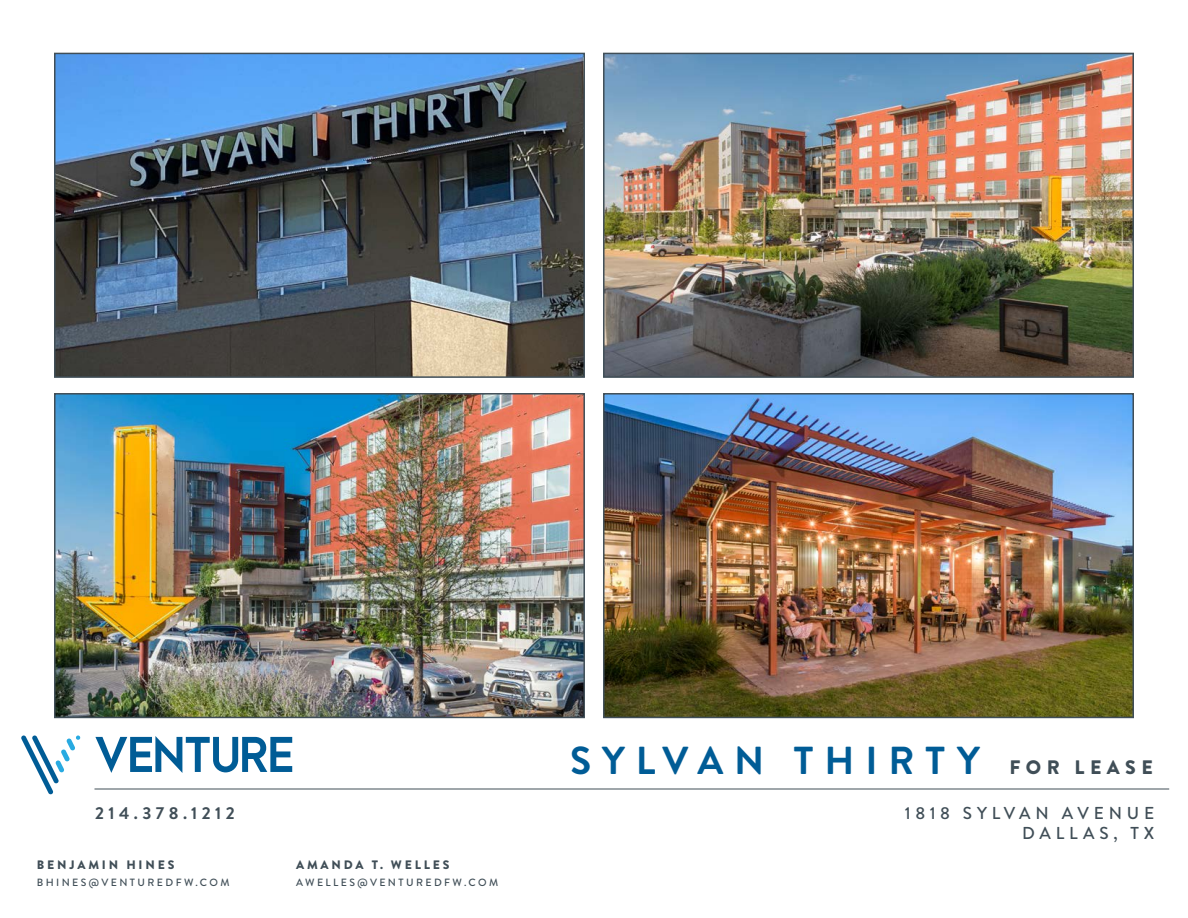
<style>
.page{position:relative;width:1188px;height:918px;background:#fff}
.page>*{position:absolute;margin:0;border:0;box-sizing:border-box;transform-origin:0 0}
.t1{font:700 39px "Brandon Grotesque";letter-spacing:.28em;color:#005c96}
.t2{font:500 17.25px/20.7px "Brandon Grotesque";letter-spacing:.28em;color:#404e57;text-align:right}
.t3{font:700 17.25px "Brandon Grotesque";letter-spacing:.26em;color:#404e57}
.t4{font:900 12.3px "Brandon Grotesque";letter-spacing:.23em;color:#404e57}
.t5{font:500 10.5px "Brandon Grotesque";letter-spacing:.23em;color:#404e57}
.s1{font-weight:900;font-size:19.5px;color:#404e57}
</style>
<div class="page">
<hr style="left:94px;top:789px;width:1075px;height:1px;background:#404e57">
<svg style="left:21px;top:736px;width:60px;height:59px"></svg>
<svg style="left:95px;top:736px;width:197px;height:37px"></svg>
<img style="left:54px;top:52px;width:531px;height:326px">
<img style="left:603px;top:52px;width:531px;height:326px">
<img style="left:603px;top:393px;width:531px;height:326px">
<img style="left:54px;top:393px;width:531px;height:326px">
<h2 class="t3" style="left:95px;top:801px;width:141px">214.378.1212</h2>
<p class="t4" style="left:37px;top:856px;width:139px">BENJAMIN HINES</p>
<p class="t5" style="left:37px;top:875px;width:194px">BHINES@VENTUREDFW.COM</p>
<p class="t4" style="left:296px;top:856px;width:155px">AMANDA T. WELLES</p>
<p class="t5" style="left:296px;top:875px;width:204px">AWELLES@VENTUREDFW.COM</p>
<h1 class="t1" style="left:570px;top:733px;width:584px">SYLVAN THIRTY <span class="s1">FOR LEASE</span></h1>
<h2 class="t2" style="left:905px;top:803px;width:251px">1818 SYLVAN AVENUE<br>DALLAS, TX</h2>
</div>
